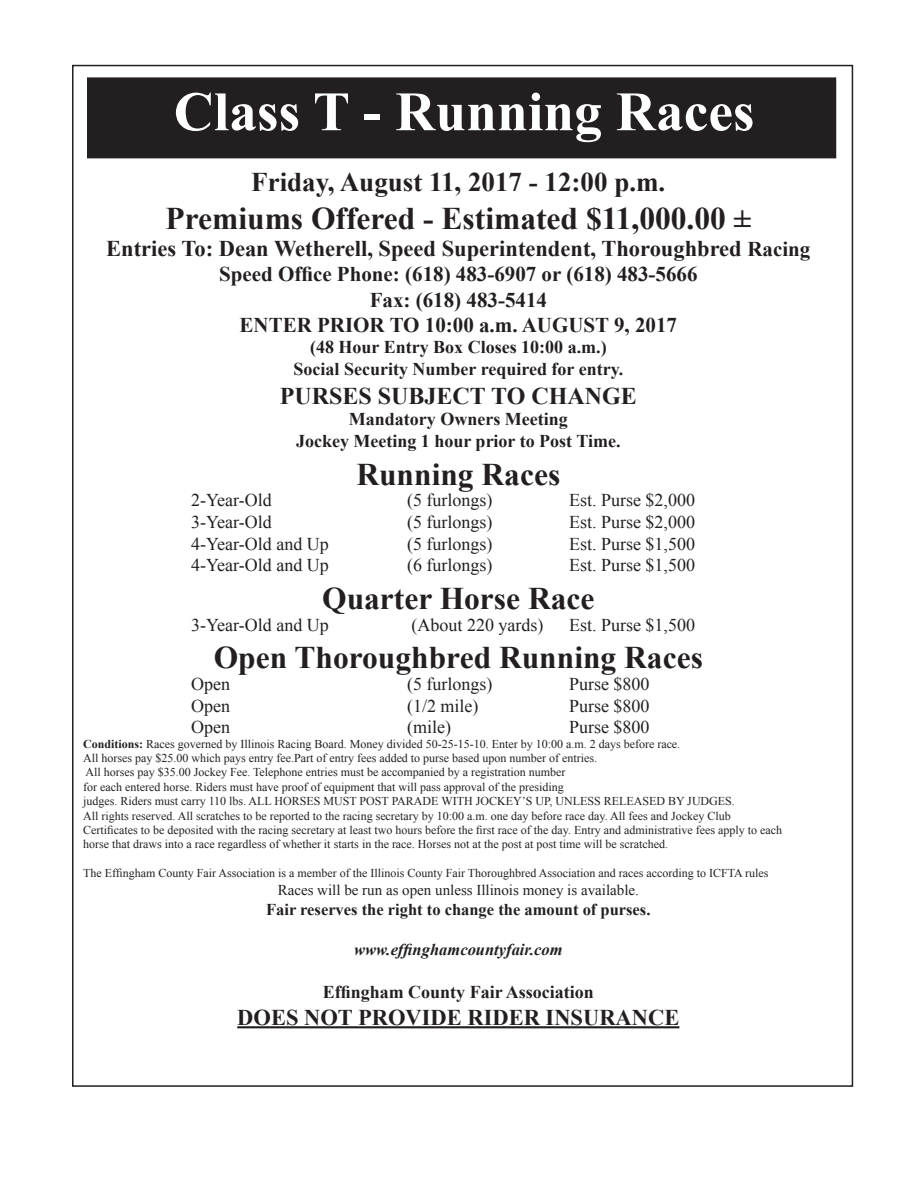
<style>
.page{position:relative;width:918px;height:1188px;background:#fff}
.page>*{position:absolute;margin:0;border:0;box-sizing:border-box;transform-origin:0 0}
.t1{font:700 55.5px "Times New Roman";color:#fff}
.t2{font:700 31.5px "Times New Roman";color:#231f20}
.t3{font:700 27px "Times New Roman";color:#231f20}
.t4{font:700 24px "Times New Roman";color:#231f20}
.t5{font:700 22.5px "Times New Roman";color:#231f20}
.t6{font:700 21px/25.2px "Times New Roman";color:#231f20;text-align:center}
.t7{font:18px "Times New Roman";color:#231f20}
.t8{font:700 18px/21.6px "Times New Roman";color:#231f20;text-align:center}
.t9{font:700 16.5px "Times New Roman";color:#231f20}
.t10{font:italic 700 16.5px "Times New Roman";color:#231f20}
.t11{font:15px "Times New Roman";color:#231f20}
.t12{font:12px/14.4px "Times New Roman";color:#231f20}
.s1{font-size:21px}
.s2{font-weight:700}
</style>
<div class="page">
<hr style="left:237px;top:1026px;width:442px;height:2px;background:#231f20">
<div style="left:88px;top:78px;width:748px;height:80px;background:#231f20"></div>
<div style="left:87px;top:77px;width:749px;height:81px;border:2px solid #231f20"></div>
<h1 class="t1" style="left:174px;top:73px;width:582px">Class T - Running Races</h1>
<h3 class="t3" style="left:251px;top:164px;width:416px">Friday, August 11, 2017 - 12:00 p.m.</h3>
<h2 class="t2" style="left:166px;top:197px;width:587px">Premiums Offered - Estimated $11,000.00 ±</h2>
<h3 class="t5" style="left:106px;top:233px;width:706px">Entries To: Dean Wetherell, Speed Superintendent, Thoroughbred <span class="s1">Racing</span></h3>
<h3 class="t6" style="left:219px;top:261px;width:480px">Speed Office Phone: (618) 483-6907 or (618) 483-5666<br>Fax: (618) 483-5414<br>ENTER PRIOR TO 10:00 a.m. AUGUST 9, 2017</h3>
<h3 class="t8" style="left:294px;top:336px;width:331px">(48 Hour Entry Box Closes 10:00 a.m.)<br>Social Security Number required for entry.</h3>
<h3 class="t4" style="left:280px;top:379px;width:358px">PURSES SUBJECT TO CHANGE</h3>
<h3 class="t8" style="left:296px;top:408px;width:326px">Mandatory Owners Meeting<br>Jockey Meeting 1 hour prior to Post Time.</h3>
<h2 class="t2" style="left:356px;top:453px;width:205px">Running Races</h2>
<h3 class="t7" style="left:191px;top:488px;width:82px">2-Year-Old</h3>
<h3 class="t7" style="left:407px;top:488px;width:87px">(5 furlongs)</h3>
<h3 class="t7" style="left:569px;top:488px;width:127px">Est. Purse $2,000</h3>
<h3 class="t7" style="left:191px;top:510px;width:82px">3-Year-Old</h3>
<h3 class="t7" style="left:407px;top:510px;width:87px">(5 furlongs)</h3>
<h3 class="t7" style="left:569px;top:510px;width:127px">Est. Purse $2,000</h3>
<h3 class="t7" style="left:191px;top:532px;width:139px">4-Year-Old and Up</h3>
<h3 class="t7" style="left:407px;top:532px;width:87px">(5 furlongs)</h3>
<h3 class="t7" style="left:569px;top:532px;width:127px">Est. Purse $1,500</h3>
<h3 class="t7" style="left:191px;top:553px;width:139px">4-Year-Old and Up</h3>
<h3 class="t7" style="left:407px;top:553px;width:87px">(6 furlongs)</h3>
<h3 class="t7" style="left:569px;top:553px;width:127px">Est. Purse $1,500</h3>
<h2 class="t2" style="left:322px;top:577px;width:274px">Quarter Horse Race</h2>
<h3 class="t7" style="left:191px;top:613px;width:139px">3-Year-Old and Up</h3>
<h3 class="t7" style="left:412px;top:613px;width:133px">(About 220 yards)</h3>
<h3 class="t7" style="left:569px;top:613px;width:127px">Est. Purse $1,500</h3>
<h2 class="t2" style="left:214px;top:636px;width:491px">Open Thoroughbred Running Races</h2>
<h3 class="t7" style="left:191px;top:672px;width:40px">Open</h3>
<h3 class="t7" style="left:407px;top:672px;width:87px">(5 furlongs)</h3>
<h3 class="t7" style="left:569px;top:672px;width:82px">Purse $800</h3>
<h3 class="t7" style="left:191px;top:694px;width:40px">Open</h3>
<h3 class="t7" style="left:407px;top:694px;width:73px">(1/2 mile)</h3>
<h3 class="t7" style="left:569px;top:694px;width:82px">Purse $800</h3>
<h3 class="t7" style="left:191px;top:715px;width:40px">Open</h3>
<h3 class="t7" style="left:407px;top:715px;width:45px">(mile)</h3>
<h3 class="t7" style="left:569px;top:715px;width:82px">Purse $800</h3>
<p class="t12" style="left:83px;top:736px;width:599px"><span class="s2">Conditions:</span> Races governed by Illinois Racing Board. Money divided 50-25-15-10. Enter by 10:00 a.m. 2 days before race.<br>All horses pay $25.00 which pays entry fee.Part of entry fees added to purse based upon number of entries.<br>All horses pay $35.00 Jockey Fee. Telephone entries must be accompanied by a registration number<br>for each entered horse. Riders must have proof of equipment that will pass approval of the presiding<br>judges. Riders must carry 110 lbs. All horse s must po st para</p>
<p class="t12" style="left:83px;top:794px;width:701px;text-indent:340px">de with jockey ’s up, unle ss released by judge s.<br>All rights reserved. All scratches to be reported to the racing secretary by 10:00 a.m. one day before race day. All fees and Jockey Club Certificates to be deposited with the racing secretary at least two hours before the first race of the day. Entry and administrative fees apply to each horse that draws into a race regardless of whether it starts in the race. Horses not at the post at post time will be scratched.</p>
<p class="t12" style="left:83px;top:866px;width:687px">The Effingham County Fair Association is a member of the Illinois County Fair Thoroughbred Association and races according to ICFTA rules</p>
<p class="t11" style="left:278px;top:880px;width:363px">Races will be run as open unless Illinois money is available.</p>
<h3 class="t9" style="left:266px;top:898px;width:386px">Fair reserves the right to change the amount of purses.</h3>
<h3 class="t10" style="left:354px;top:938px;width:210px">www.effinghamcountyfair.com</h3>
<h3 class="t8" style="left:323px;top:981px;width:273px">Effingham County Fair Association</h3>
<h3 class="t5" style="left:237px;top:1002px;width:444px">DOES NOT PROVIDE RIDER INSURANCE</h3>
</div>
